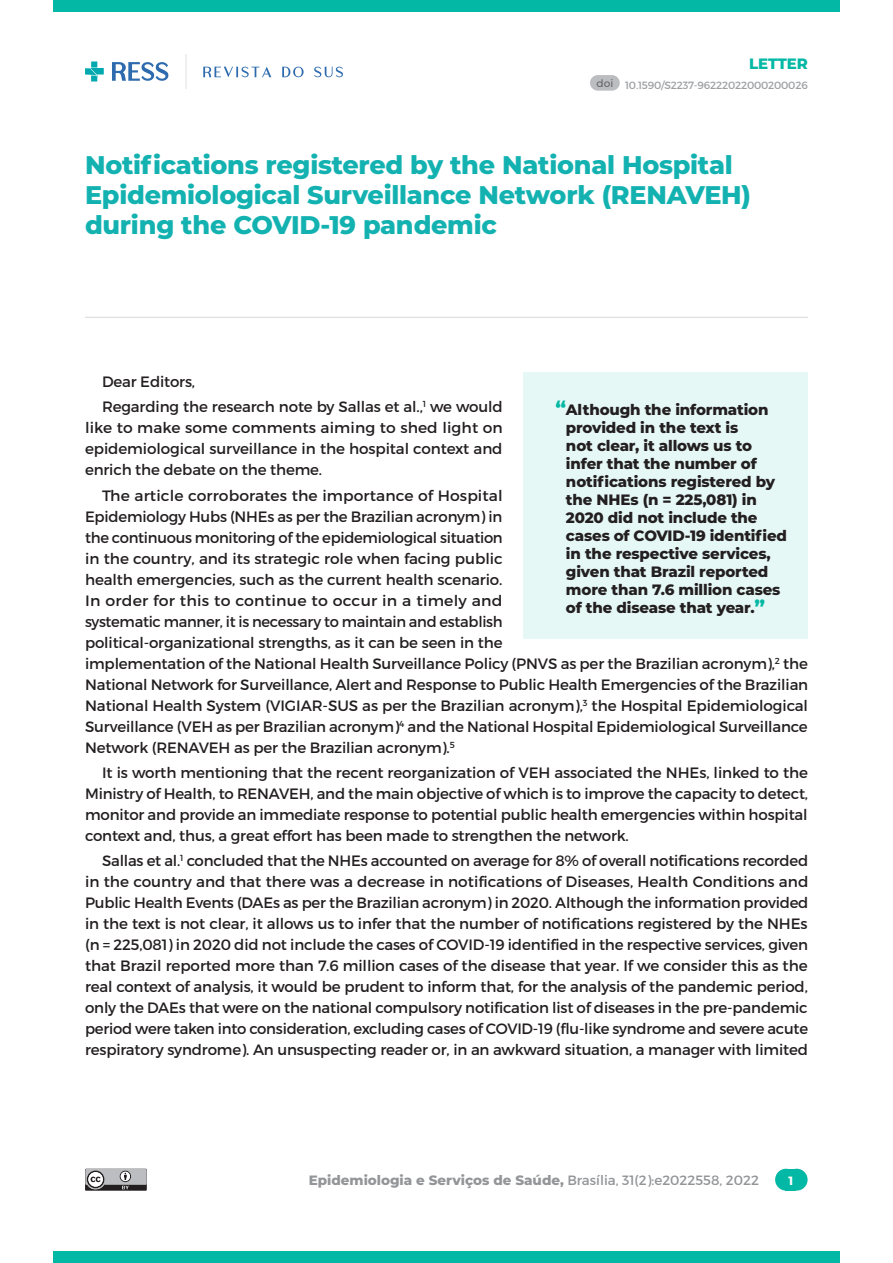
<style>
.page{position:relative;width:893px;height:1263px;background:#fff}
.page>*{position:absolute;margin:0;border:0;box-sizing:border-box;transform-origin:0 0}
.titulo_cap{font:800 25.5px/30px "Montserrat";letter-spacing:-.01em;color:#13b2b1}
.texto_nor{font:15px/21px "Montserrat";letter-spacing:-.01em;color:#231f20;text-align:justify}
.texto_nor_olho{font:800 15px/18px "Montserrat";letter-spacing:-.01em;color:#231f20}
.t1{font:800 15px "Montserrat";letter-spacing:-.01em;color:#03b8a4}
.t2{font:800 13.5px "Montserrat";color:#939598}
.t3{font:700 12px "Montserrat";color:#fff}
.t4{font:10.5px "Montserrat";letter-spacing:-.02em;color:#9d9fa2}
.s1{font-size:19.5px;color:#03b8a4}
.s2{font-weight:400}
</style>
<div class="page">
<div style="left:53px;top:1251px;width:787px;height:12px;background:#03b8a4"></div>
<div style="left:53px;top:0;width:787px;height:11px;background:#03b8a4"></div>
<div style="left:590px;top:75px;width:30px;height:16px;background:#bcbdc0;border-radius:8px"></div>
<svg style="left:85px;top:1169px;width:62px;height:22px"></svg>
<img style="left:85px;top:55px;width:257px;height:34px">
<div style="left:775px;top:1169px;width:22px;height:21px;background:#03b8a4;border-radius:50%"></div>
<div style="left:786px;top:1169px;width:22px;height:21px;background:#03b8a4;border-radius:50%"></div>
<div style="left:786px;top:1169px;width:10px;height:21px;background:#03b8a4"></div>
<div style="left:524px;top:373px;width:284px;height:266px;background:#e6f8f6"></div>
<hr style="left:85px;top:317px;width:723px;height:1px;background:#dcdddf">
<p class="t1" style="left:749px;top:53px;width:60px">LETTER</p>
<p class="t4" style="left:596px;top:78px;width:213px"><sup>doi</sup> 10.1590/S2237-96222022000200026</p>
<p class="titulo_cap" style="left:85px;top:148px;width:667px">Notifications registered by the National Hospital<br>Epidemiological Surveillance Network (RENAVEH) during the COVID-19 pandemic</p>
<p class="texto_nor" style="left:102px;top:371px;width:95px">Dear Editors,</p>
<p class="texto_nor" style="left:85px;top:396px;width:419px;text-indent:17px">Regarding the research note by Sallas et al.,<sup>1</sup> we would like to make some comments aiming to shed light on epidemiological surveillance in the hospital context and enrich the debate on the theme.</p>
<p class="texto_nor" style="left:85px;top:485px;width:725px;text-align:left;text-indent:17px">The article corroborates the importance of Hospital<br>Epidemiology Hubs (NHEs as per the Brazilian acronym) in<br>the continuous monitoring of the epidemiological situation<br>in the country, and its strategic role when facing public<br>health emergencies, such as the current health scenario.<br>In order for this to continue to occur in a timely and<br>systematic manner, it is necessary to maintain and establish<br>political-organizational strengths, as it can be seen in the<br>implementation of the National Health Surveillance Policy (PNVS as per the Brazilian acronym),<sup>2</sup> the National Network for Surveillance, Alert and Response to Public Health Emergencies of the Brazilian National Health System (VIGIAR-SUS as per the Brazilian acronym),<sup>3</sup> the Hospital Epidemiological Surveillance (VEH as per Brazilian acronym)<sup>4</sup> and the National Hospital Epidemiological Surveillance Network (RENAVEH as per the Brazilian acronym).<sup>5</sup></p>
<p class="texto_nor" style="left:85px;top:762px;width:725px;text-indent:17px">It is worth mentioning that the recent reorganization of VEH associated the NHEs, linked to the Ministry of Health, to RENAVEH, and the main objective of which is to improve the capacity to detect, monitor and provide an immediate response to potential public health emergencies within hospital context and, thus, a great effort has been made to strengthen the network.</p>
<p class="texto_nor" style="left:85px;top:850px;width:725px;text-indent:17px">Sallas et al.<sup>1</sup> concluded that the NHEs accounted on average for 8% of overall notifications recorded in the country and that there was a decrease in notifications of Diseases, Health Conditions and Public Health Events (DAEs as per the Brazilian acronym) in 2020. Although the information provided in the text is not clear, it allows us to infer that the number of notifications registered by the NHEs (n = 225,081) in 2020 did not include the cases of COVID-19 identified in the respective services, given that Brazil reported more than 7.6 million cases of the disease that year. If we consider this as the real context of analysis, it would be prudent to inform that, for the analysis of the pandemic period, only the DAEs that were on the national compulsory notification list of diseases in the pre-pandemic period were taken into consideration, excluding cases of COVID-19 (flu-like syndrome and severe acute respiratory syndrome). An unsuspecting reader or, in an awkward situation, a manager with limited</p>
<p class="texto_nor_olho" style="left:566px;top:400px;width:223px;text-indent:-11px"><span class="s1">“</span>Although the information provided in the text is<br>not clear, it allows us to infer that the number of notifications registered by the NHEs (n = 225,081) in<br>2020 did not include the cases of COVID-19 identified in the respective services, given that Brazil reported more than 7.6 million cases of the disease that year.<span class="s1">”</span></p>
<p class="t2" style="left:309px;top:1170px;width:452px">Epidemiologia e Serviços de Saúde, <span class="s2">Brasília, 31(2):e2022558, 2022</span></p>
<p class="t3" style="left:788px;top:1173px;width:6px">1</p>
</div>
